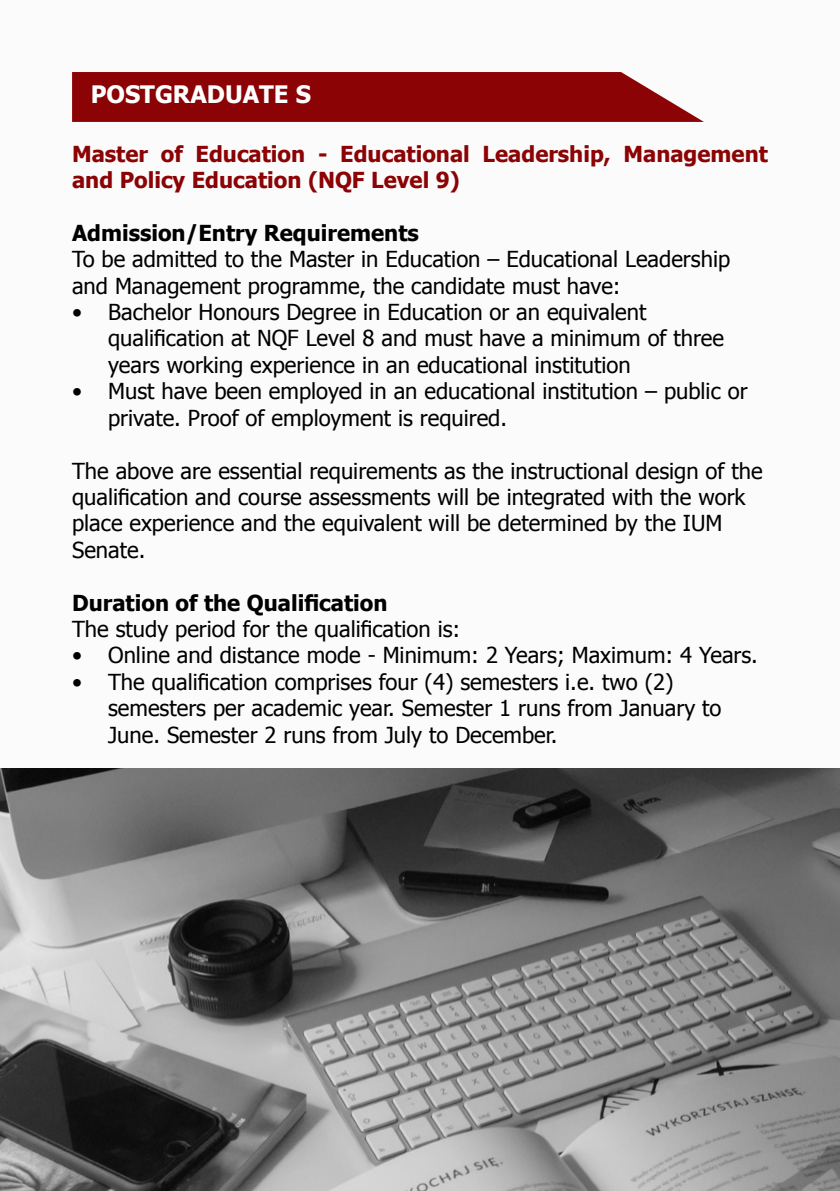
<style>
.page{position:relative;width:840px;height:1191px;background:#fff}
.page>*{position:absolute;margin:0;border:0;box-sizing:border-box;transform-origin:0 0}
.t1{font:700 24px "Tahoma";color:#fff}
.t2{font:22px/26.4px "Tahoma";color:#000}
.t3{font:700 22px/26.4px "Tahoma";color:#8b0304}
.t4{font:700 22px "Tahoma";color:#000}
</style>
<div class="page">
<div style="left:0;top:0;width:839px;height:1191px;background:#fbfbfb"></div>
<svg style="left:72px;top:72px;width:631px;height:50px"></svg>
<img style="left:0;top:768px;width:839px;height:423px">
<p class="t1" style="left:91px;top:77px;width:221px">Postgraduate s</p>
<p class="t3" style="left:72px;top:139px;width:697px">Master of Education - Educational Leadership, Management and Policy Education (NQF Level 9)</p>
<p class="t4" style="left:72px;top:217px;width:348px">Admission/Entry Requirements</p>
<p class="t2" style="left:72px;top:245px;width:659px">To be admitted to the Master in Education – Educational Leadership and Management programme, the candidate must have:</p>
<p class="t2" style="left:108px;top:298px;width:617px;text-indent:-36px">• Bachelor Honours Degree in Education or an equivalent qualification at NQF Level 8 and must have a minimum of three years working experience in an educational institution</p>
<p class="t2" style="left:108px;top:377px;width:640px;text-indent:-36px">• Must have been employed in an educational institution – public or private. Proof of employment is required.</p>
<p class="t2" style="left:72px;top:456px;width:691px">The above are essential requirements as the instructional design of the qualification and course assessments will be integrated with the work place experience and the equivalent will be determined by the IUM Senate.</p>
<p class="t4" style="left:72px;top:587px;width:317px">Duration of the Qualification</p>
<p class="t2" style="left:72px;top:615px;width:389px">The study period for the qualification is:</p>
<p class="t2" style="left:72px;top:641px;width:687px">• Online and distance mode - Minimum: 2 Years; Maximum: 4 Years.</p>
<p class="t2" style="left:108px;top:667px;width:614px;text-indent:-36px">• The qualification comprises four (4) semesters i.e. two (2) semesters per academic year. Semester 1 runs from January to<br>June. Semester 2 runs from July to December.</p>
</div>
